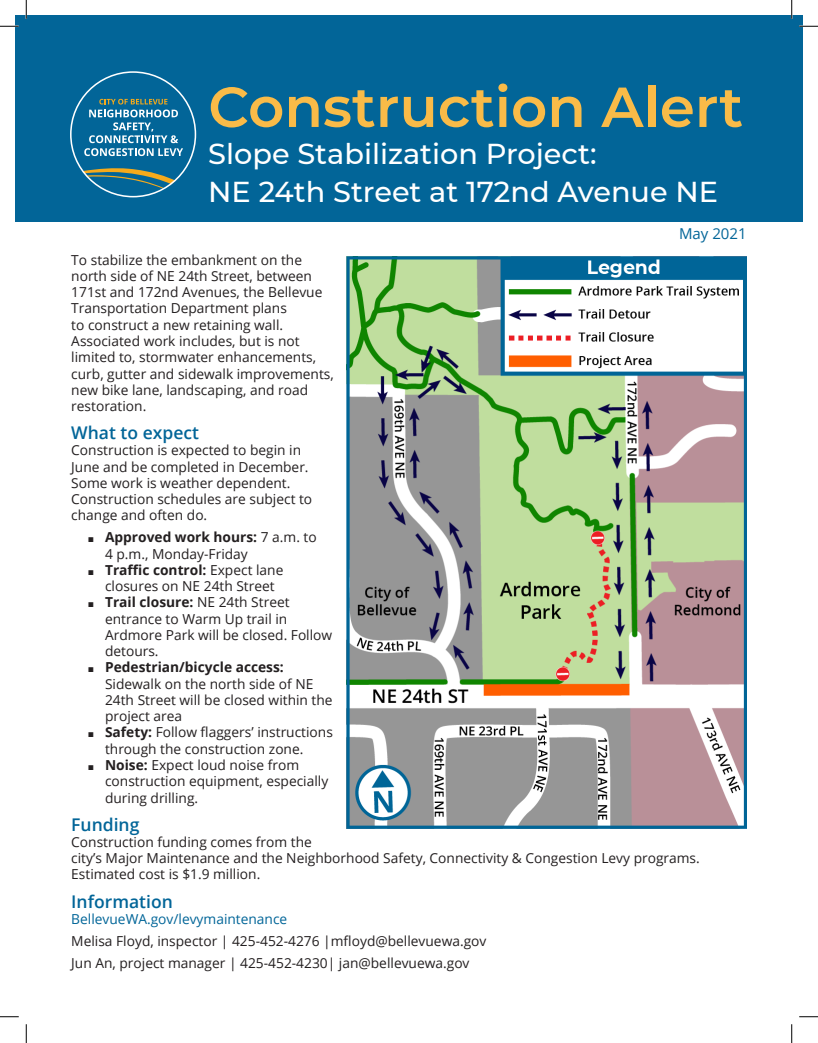
<style>
.page{position:relative;width:818px;height:1043px;background:#fff}
.page>*{position:absolute;margin:0;border:0;box-sizing:border-box;transform-origin:0 0}
.t1{font:600 56.25px "Montserrat";color:#f9bb48}
.t2{font:500 28.75px/37.5px "Montserrat";color:#fff}
.t3{font:600 17.5px "Open Sans";color:#026598}
.t4{font:15px "Open Sans";color:#026598}
.t5{font:13.75px/16.2px "Open Sans";color:#231f20}
.t6{font:13.75px "Open Sans";color:#006598}
.t7{font:700 13.75px "Open Sans";color:#231f20}
.s1{font-weight:700}
</style>
<div class="page">
<div style="left:15px;top:15px;width:787px;height:206px;background:#026598"></div>
<svg style="left:84px;top:99px;width:99px;height:57px"></svg>
<svg style="left:83px;top:168px;width:92px;height:21px"></svg>
<div style="left:70px;top:71px;width:126px;height:126px;border:2px solid #fff;border-radius:50%"></div>
<img style="left:347px;top:257px;width:399px;height:572px">
<svg style="left:0;top:25px;width:19px;height:2px"></svg>
<svg style="left:799px;top:25px;width:19px;height:2px"></svg>
<svg style="left:0;top:1016px;width:19px;height:1px"></svg>
<svg style="left:799px;top:1016px;width:19px;height:1px"></svg>
<svg style="left:25px;top:0;width:2px;height:19px"></svg>
<svg style="left:25px;top:1024px;width:2px;height:18px"></svg>
<svg style="left:790px;top:0;width:2px;height:19px"></svg>
<svg style="left:791px;top:1024px;width:1px;height:18px"></svg>
<h1 class="t1" style="left:208px;top:67px;width:536px">Construction Alert</h1>
<h2 class="t2" style="left:208px;top:134px;width:511px">Slope Stabilization Project:<br>NE 24th Street at 172nd Avenue NE</h2>
<p class="t4" style="left:679px;top:223px;width:69px">May 2021</p>
<p class="t5" style="left:71px;top:251px;width:264px">To stabilize the embankment on the north side of NE 24th Street, between 171st and 172nd Avenues, the Bellevue Transportation Department plans<br>to construct a new retaining wall.<br>Associated work includes, but is not limited to, stormwater enhancements, curb, gutter and sidewalk improvements, new bike lane, landscaping, and road restoration.</p>
<p class="t3" style="left:71px;top:421px;width:129px">What to expect</p>
<p class="t5" style="left:71px;top:442px;width:242px">Construction is expected to begin in<br>June and be completed in December.<br>Some work is weather dependent.<br>Construction schedules are subject to change and often do.</p>
<p class="t5" style="left:105px;top:529px;width:229px"><span class="s1">Approved work hours:</span> 7 a.m. to<br>4 p.m., Monday-Friday<br><span class="s1">Traffic control:</span> Expect lane closures on NE 24th Street<br><span class="s1">Trail closure:</span> NE 24th Street entrance to Warm Up trail in<br>Ardmore Park will be closed. Follow detours.</p>
<p class="t7" style="left:105px;top:657px;width:180px">Pedestrian/bicycle access:</p>
<p class="t5" style="left:105px;top:675px;width:229px">Sidewalk on the north side of NE<br>24th Street will be closed within the project area<br><span class="s1">Safety:</span> Follow flaggers’ instructions through the construction zone.<br><span class="s1">Noise:</span> Expect loud noise from construction equipment, especially during drilling.</p>
<p class="t3" style="left:71px;top:812px;width:70px">Funding</p>
<p class="t5" style="left:71px;top:833px;width:630px">Construction funding comes from the<br>city’s Major Maintenance and the Neighborhood Safety, Connectivity &amp; Congestion Levy programs.<br>Estimated cost is $1.9 million.</p>
<p class="t3" style="left:71px;top:889px;width:103px">Information</p>
<p class="t6" style="left:71px;top:909px;width:217px">BellevueWA.gov/levymaintenance</p>
<p class="t5" style="left:71px;top:929px;width:416px;line-height:21.9px">Melisa Floyd, inspector | 425-452-4276 |mfloyd@bellevuewa.gov<br>Jun An, project manager | 425-452-4230| jan@bellevuewa.gov</p>
</div>
